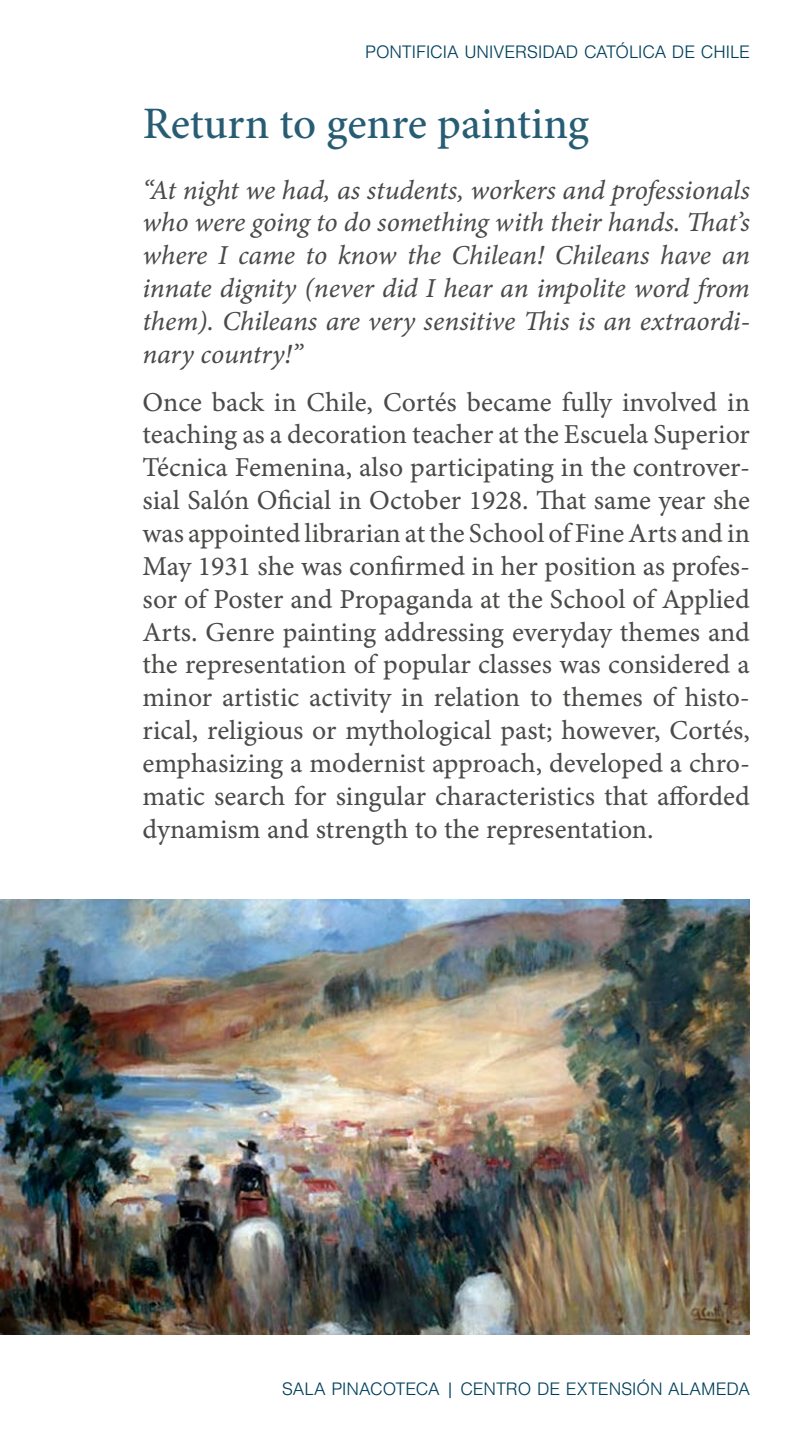
<style>
.page{position:relative;width:810px;height:1440px;background:#fff}
.page>*{position:absolute;margin:0;border:0;box-sizing:border-box;transform-origin:0 0}
.t1{font:500 45px "Minion Pro";color:#00405c}
.t2{font:27.38px/32.8px "Minion Pro Capt";letter-spacing:-.005em;color:#4a4a49;text-align:justify}
.t3{font:27.38px/32.8px "Minion Pro It Capt";letter-spacing:-.005em;color:#4a4a49;text-align:justify}
.t4{font:300 18.75px "Nimbus San";color:#00405c}
</style>
<div class="page">
<img style="left:0;top:900px;width:750px;height:435px">
<p class="t4" style="left:365px;top:42px;width:386px">PONTIFICIA UNIVERSIDAD CATÓLICA DE CHILE</p>
<h1 class="t1" style="left:142px;top:93px;width:448px">Return to genre painting</h1>
<p class="t3" style="left:142px;top:173px;width:609px">“At night we had, as students, workers and professionals who were going to do something with their hands. That’s where I came to know the Chilean! Chileans have an innate dignity (never did I hear an impolite word from them). Chileans are very sensitive This is an extraordi&shy;nary country!”</p>
<p class="t2" style="left:142px;top:385px;width:609px">Once back in Chile, Cortés became fully involved in teaching as a decoration teacher at the Escuela Superior Técnica Femenina, also participating in the controver&shy;sial Salón Oficial in October 1928. That same year she was appointed librarian at the School of Fine Arts and in May 1931 she was confirmed in her position as profes&shy;sor of Poster and Propaganda at the School of Applied Arts. Genre painting addressing everyday themes and the representation of popular classes was considered a minor artistic activity in relation to themes of histo&shy;rical, religious or mythological past; however, Cortés, emphasizing a modernist approach, developed a chro&shy;matic search for singular characteristics that afforded dynamism and strength to the representation.</p>
<p class="t4" style="left:282px;top:1379px;width:469px">SALA PINACOTECA | CENTRO DE EXTENSIÓN ALAMEDA</p>
</div>
